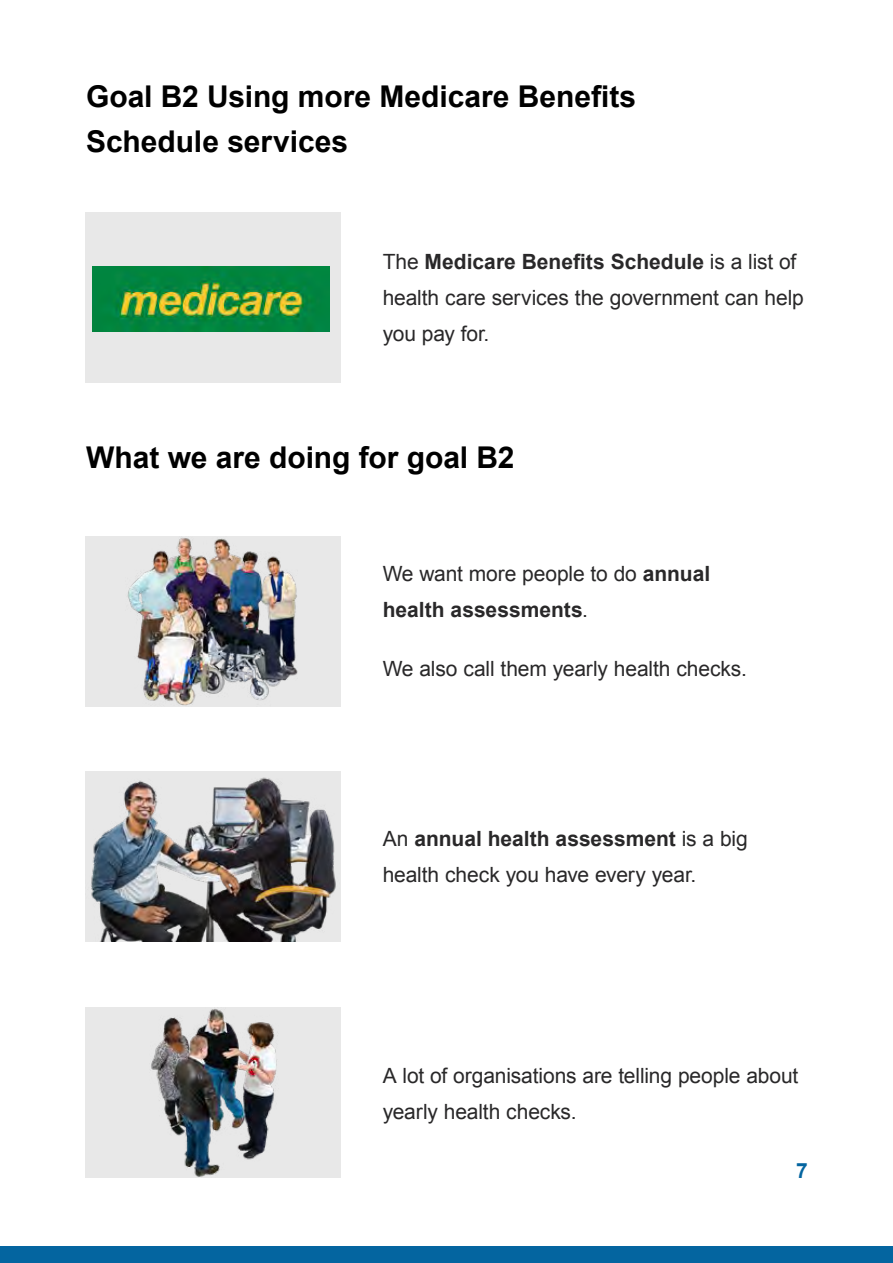
<style>
.page{position:relative;width:893px;height:1263px;background:#fff}
.page>*{position:absolute;margin:0;border:0;box-sizing:border-box;transform-origin:0 0}
.t1{font:700 30px/45px "Arial";letter-spacing:-.005em;color:#000}
.t2{font:21px/36px "Arial";letter-spacing:-.005em;color:#292829}
.t3{font:700 21px/36px "Arial";color:#292829}
.t4{font:700 21px "Arial";color:#0465a0}
.s1{font-weight:700}
.s2{font-weight:400}
</style>
<div class="page">
<div style="left:0;top:1246px;width:893px;height:17px;background:#0465a0"></div>
<div style="left:85px;top:213px;width:255px;height:170px;background:#e8e8e8"></div>
<img style="left:93px;top:266px;width:237px;height:65px">
<div style="left:85px;top:536px;width:255px;height:170px;background:#e8e8e8"></div>
<img style="left:127px;top:538px;width:171px;height:168px">
<img style="left:85px;top:771px;width:254px;height:170px">
<div style="left:85px;top:1008px;width:255px;height:170px;background:#e8e8e8"></div>
<img style="left:151px;top:1009px;width:126px;height:168px">
<h1 class="t1" style="left:86px;top:75px;width:552px">Goal B2 Using more Medicare Benefits<br>Schedule services</h1>
<p class="t2" style="left:383px;top:244px;width:423px">The <span class="s1">Medicare Benefits Schedule</span> is a list of health care services the government can help you pay for.</p>
<h2 class="t1" style="left:86px;top:436px;width:430px">What we are doing for goal B2</h2>
<p class="t3" style="left:383px;top:557px;width:329px"><span class="s2">We want more people to do</span> annual health assessments<span class="s2">.</span></p>
<p class="t2" style="left:383px;top:651px;width:366px">We also call them yearly health checks.</p>
<p class="t2" style="left:383px;top:820px;width:367px">An <span class="s1">annual health assessment</span> is a big health check you have every year.</p>
<p class="t2" style="left:383px;top:1057px;width:417px">A lot of organisations are telling people about yearly health checks.</p>
<p class="t4" style="left:796px;top:1157px;width:13px">7</p>
</div>
